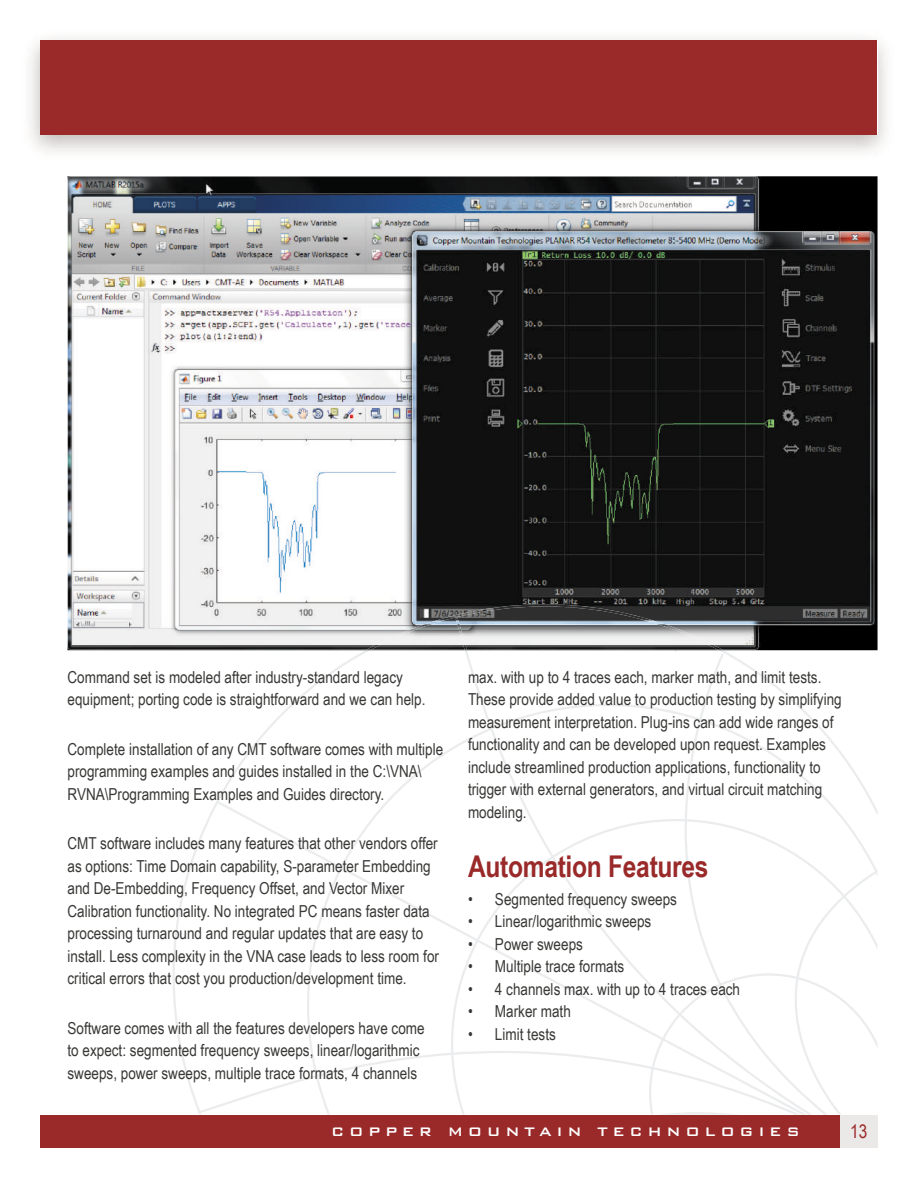
<style>
.page{position:relative;width:918px;height:1188px;background:#fff}
.page>*{position:absolute;margin:0;border:0;box-sizing:border-box;transform-origin:0 0}
.t1{font:700 30px "Arial Narrow";letter-spacing:-.01em;color:#9a2a2a}
.t2{font:18.75px "Arial Narrow";color:#9a2a2a}
.t3{font:16.5px/22.5px "Arial Narrow";color:#383936}
.t4{font:500 16.5px "Bank Gothic";letter-spacing:.28em;color:#fff}
</style>
<div class="page">
<div style="left:840px;top:1115px;width:38px;height:33px;background:#ebe9e8"></div>
<div style="left:40px;top:1115px;width:800px;height:33px;background:#9a2a2a"></div>
<div style="left:40px;top:40px;width:838px;height:95px;background:#9a2a2a"></div>
<svg style="left:173px;top:650px;width:705px;height:465px"></svg>
<img style="left:68px;top:176px;width:810px;height:474px">
<img style="left:365px;top:604px;width:358px;height:46px">
<p class="t3" style="left:68px;top:665px;width:360px">Command set is modeled after industry-standard legacy equipment; porting code is straightforward and we can help.</p>
<p class="t3" style="left:68px;top:737px;width:377px">Complete installation of any CMT software comes with multiple programming examples and guides installed in the C:\VNA\<br>RVNA\Programming Examples and Guides directory.</p>
<p class="t3" style="left:68px;top:831px;width:373px">CMT software includes many features that other vendors offer as options: Time Domain capability, S-parameter Embedding and De-Embedding, Frequency Offset, and Vector Mixer Calibration functionality. No integrated PC means faster data processing turnaround and regular updates that are easy to install. Less complexity in the VNA case leads to less room for critical errors that cost you production/development time.</p>
<p class="t3" style="left:68px;top:1016px;width:359px">Software comes with all the features developers have come to expect: segmented frequency sweeps, linear/logarithmic sweeps, power sweeps, multiple trace formats, 4 channels</p>
<p class="t3" style="left:468px;top:665px;width:375px">max. with up to 4 traces each, marker math, and limit tests.<br>These provide added value to production testing by simplifying measurement interpretation. Plug-ins can add wide ranges of functionality and can be developed upon request. Examples include streamlined production applications, functionality to trigger with external generators, and virtual circuit matching modeling.</p>
<h1 class="t1" style="left:468px;top:844px;width:242px">Automation Features</h1>
<p class="t3" style="left:468px;top:887px;width:211px">• Segmented frequency sweeps</p>
<p class="t3" style="left:468px;top:910px;width:185px">• Linear/logarithmic sweeps</p>
<p class="t3" style="left:468px;top:932px;width:116px">• Power sweeps</p>
<p class="t3" style="left:468px;top:955px;width:158px">• Multiple trace formats</p>
<p class="t3" style="left:468px;top:977px;width:274px">• 4 channels max. with up to 4 traces each</p>
<p class="t3" style="left:468px;top:1000px;width:104px">• Marker math</p>
<p class="t3" style="left:468px;top:1022px;width:89px">• Limit tests</p>
<p class="t4" style="left:331px;top:1119px;width:470px">COPPER MOUNTAIN TECHNOLOGIES</p>
<p class="t2" style="left:850px;top:1117px;width:19px">13</p>
</div>
